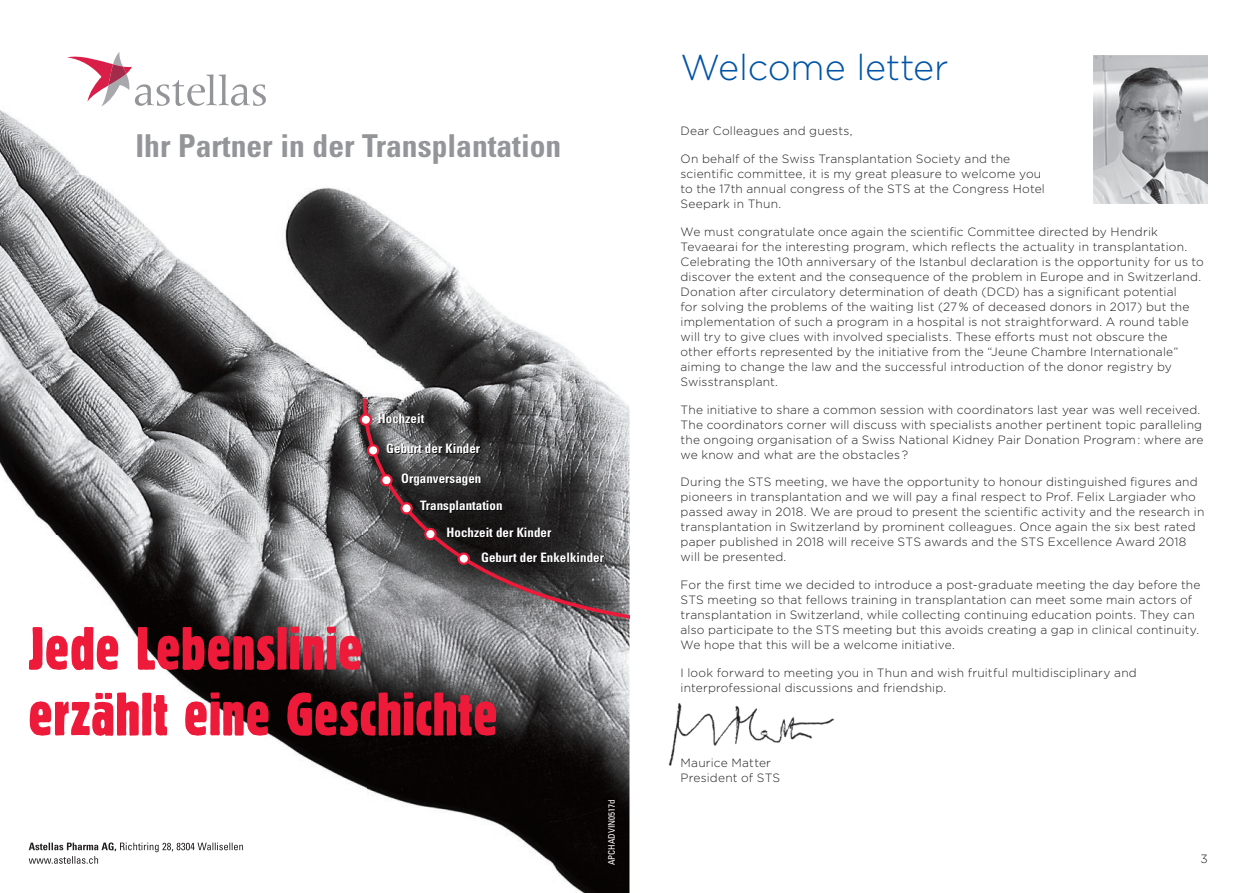
<style>
.page{position:relative;width:1259px;height:893px;background:#fff}
.page>*{position:absolute;margin:0;border:0;box-sizing:border-box;transform-origin:0 0}
.t1{font:60.45px/65.7px "Block Berthold Condensed BQ Extra";letter-spacing:.02em;color:#ed1a3a}
.t2{font:300 36px "Gotham";letter-spacing:-.01em;color:#0154a6}
.t3{font:700 condensed 31.5px "Univers";color:#939598}
.t4{font:700 condensed 13.05px "Univers";color:#fff}
.t5{font:300 12px/15px "Gotham";letter-spacing:.015em;color:#231f20}
.t6{font:condensed 9px "Univers";color:#fff}
</style>
<div class="page">
<img style="left:668px;top:703px;width:167px;height:62px">
<img style="left:1094px;top:55px;width:114px;height:148px">
<img style="left:0;top:110px;width:629px;height:783px">
<svg style="left:363px;top:398px;width:266px;height:234px;background:#635f61"></svg>
<svg style="left:360px;top:413px;width:12px;height:13px"></svg>
<svg style="left:367px;top:444px;width:12px;height:13px"></svg>
<svg style="left:380px;top:474px;width:13px;height:12px"></svg>
<svg style="left:400px;top:502px;width:13px;height:12px"></svg>
<svg style="left:424px;top:528px;width:12px;height:12px"></svg>
<svg style="left:457px;top:552px;width:13px;height:13px"></svg>
<svg style="left:67px;top:52px;width:199px;height:54px"></svg>
<img style="left:379px;top:414px;width:46px;height:9px">
<img style="left:387px;top:444px;width:94px;height:10px">
<img style="left:402px;top:474px;width:79px;height:12px">
<img style="left:421px;top:501px;width:81px;height:13px">
<img style="left:448px;top:528px;width:104px;height:9px">
<img style="left:482px;top:553px;width:122px;height:9px">
<img style="left:29px;top:842px;width:88px;height:9px">
<img style="left:120px;top:843px;width:123px;height:9px">
<img style="left:29px;top:856px;width:69px;height:8px">
<h3 class="t3" style="left:135px;top:126px;width:427px">Ihr Partner in der Transplantation</h3>
<p class="t4" style="left:378px;top:410px;width:48px">Hochzeit</p>
<p class="t4" style="left:386px;top:441px;width:96px">Geburt der Kinder</p>
<p class="t4" style="left:401px;top:470px;width:82px">Organversagen</p>
<p class="t4" style="left:420px;top:497px;width:84px">Transplantation</p>
<p class="t4" style="left:446px;top:524px;width:106px">Hochzeit der Kinder</p>
<p class="t4" style="left:481px;top:549px;width:124px">Geburt der Enkelkinder</p>
<h1 class="t1" style="left:29px;top:616px;width:470px">Jede Lebenslinie erzählt eine Geschichte</h1>
<p class="t6" style="left:606px;top:865px;width:67px;rotate:-90deg">APCHADVIN0517d</p>
<h2 class="t2" style="left:680px;top:44px;width:270px">Welcome letter</h2>
<p class="t5" style="left:680px;top:123px;width:174px">Dear Colleagues and guests,</p>
<p class="t5" style="left:680px;top:151px;width:366px">On behalf of the Swiss Transplantation Society and the scientific committee, it is my great pleasure to welcome you to the 17th annual congress of the STS at the Congress Hotel Seepark in Thun.</p>
<p class="t5" style="left:680px;top:224px;width:525px">We must congratulate once again the scientific Committee directed by Hendrik Tevaearai for the interesting program, which reflects the actuality in transplantation.<br>Celebrating the 10th anniversary of the Istanbul declaration is the opportunity for us to discover the extent and the consequence of the problem in Europe and in Switzerland.<br>Donation after circulatory determination of death (DCD) has a significant potential<br>for solving the problems of the waiting list (27 % of deceased donors in 2017) but the implementation of such a program in a hospital is not straightforward. A round table will try to give clues with involved specialists. These efforts must not obscure the<br>other efforts represented by the initiative from the “Jeune Chambre Internationale” aiming to change the law and the successful introduction of the donor registry by Swisstransplant.</p>
<p class="t5" style="left:680px;top:402px;width:524px">The initiative to share a common session with coordinators last year was well received.<br>The coordinators corner will discuss with specialists another pertinent topic paralleling the ongoing organisation of a Swiss National Kidney Pair Donation Program : where are we know and what are the obstacles ?</p>
<p class="t5" style="left:680px;top:474px;width:525px">During the STS meeting, we have the opportunity to honour distinguished figures and pioneers in transplantation and we will pay a final respect to Prof. Felix Largiader who passed away in 2018. We are proud to present the scientific activity and the research in transplantation in Switzerland by prominent colleagues. Once again the six best rated paper published in 2018 will receive STS awards and the STS Excellence Award 2018 will be presented.</p>
<p class="t5" style="left:680px;top:577px;width:521px">For the first time we decided to introduce a post-graduate meeting the day before the STS meeting so that fellows training in transplantation can meet some main actors of transplantation in Switzerland, while collecting continuing education points. They can also participate to the STS meeting but this avoids creating a gap in clinical continuity.<br>We hope that this will be a welcome initiative.</p>
<p class="t5" style="left:680px;top:665px;width:458px">I look forward to meeting you in Thun and wish fruitful multidisciplinary and interprofessional discussions and friendship.</p>
<p class="t5" style="left:680px;top:755px;width:101px">Maurice Matter<br>President of STS</p>
<p class="t5" style="left:1200px;top:851px;width:9px">3</p>
</div>
